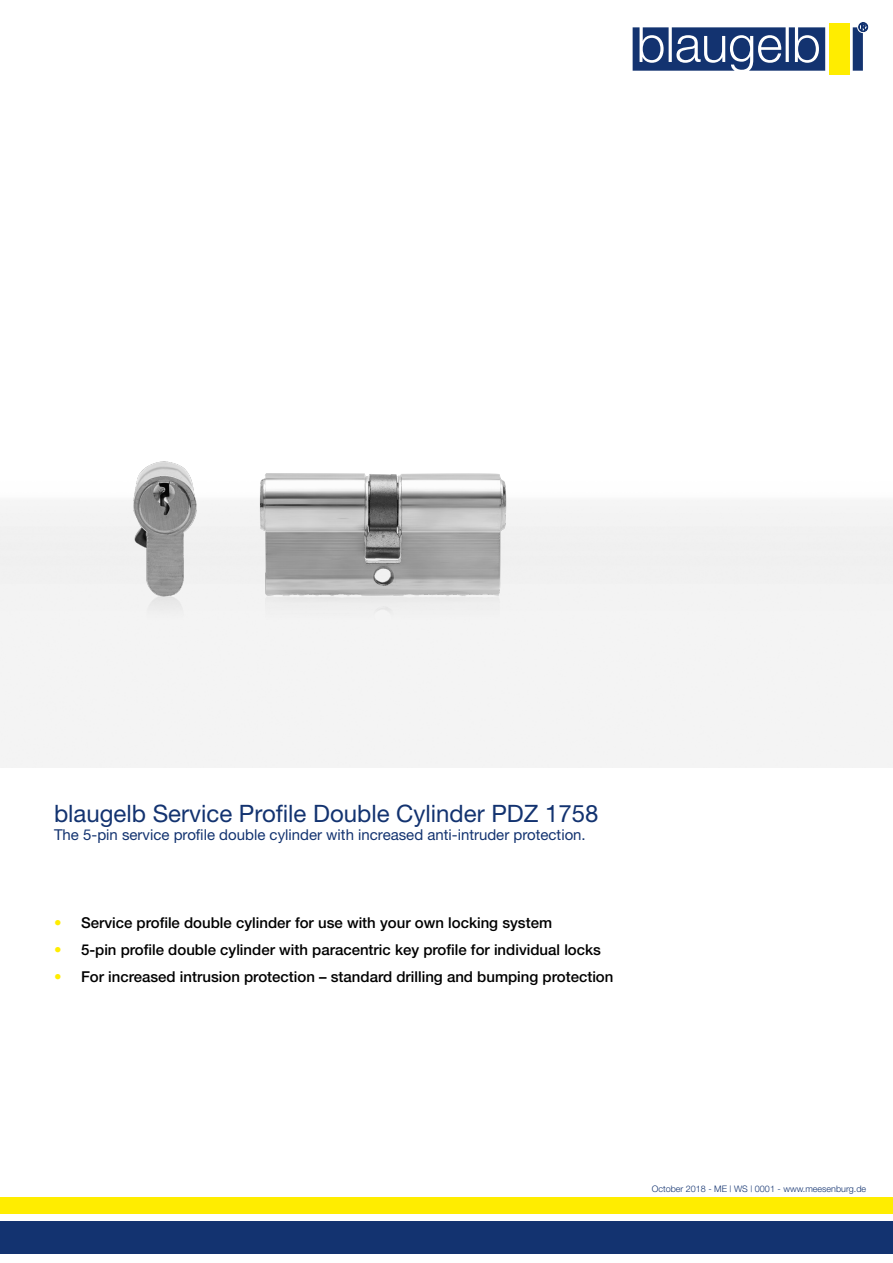
<style>
.page{position:relative;width:893px;height:1263px;background:#fff}
.page>*{position:absolute;margin:0;border:0;box-sizing:border-box;transform-origin:0 0}
.t1{font:24px "Helvetica Neue";color:#133370}
.t2{font:500 15px "Helvetica Neue";color:#000}
.t3{font:15px "Helvetica Neue";color:#133370}
.t4{font:300 9px "Helvetica Neue";color:#133370}
.s1{color:#ffed00}
</style>
<div class="page">
<div style="left:0;top:1222px;width:893px;height:32px;background:#133370"></div>
<div style="left:0;top:1197px;width:893px;height:17px;background:#ffed00"></div>
<svg style="left:633px;top:22px;width:235px;height:49px"></svg>
<div style="left:829px;top:23px;width:20px;height:51px;background:#ffed00"></div>
<img style="left:6px;top:461px;width:588px;height:277px">
<h1 class="t1" style="left:54px;top:799px;width:546px">blaugelb Service Profile Double Cylinder PDZ 1758</h1>
<p class="t3" style="left:54px;top:826px;width:533px">The 5-pin service profile double cylinder with increased anti-intruder protection.</p>
<p class="t2" style="left:54px;top:914px;width:500px"><span class="s1">•</span> Service profile double cylinder for use with your own locking system</p>
<p class="t2" style="left:54px;top:941px;width:548px"><span class="s1">•</span> 5-pin profile double cylinder with paracentric key profile for individual locks</p>
<p class="t2" style="left:54px;top:968px;width:561px"><span class="s1">•</span> For increased intrusion protection – standard drilling and bumping protection</p>
<p class="t4" style="left:652px;top:1183px;width:216px">October 2018 - ME | WS | 0001 - www.meesenburg.de</p>
</div>
